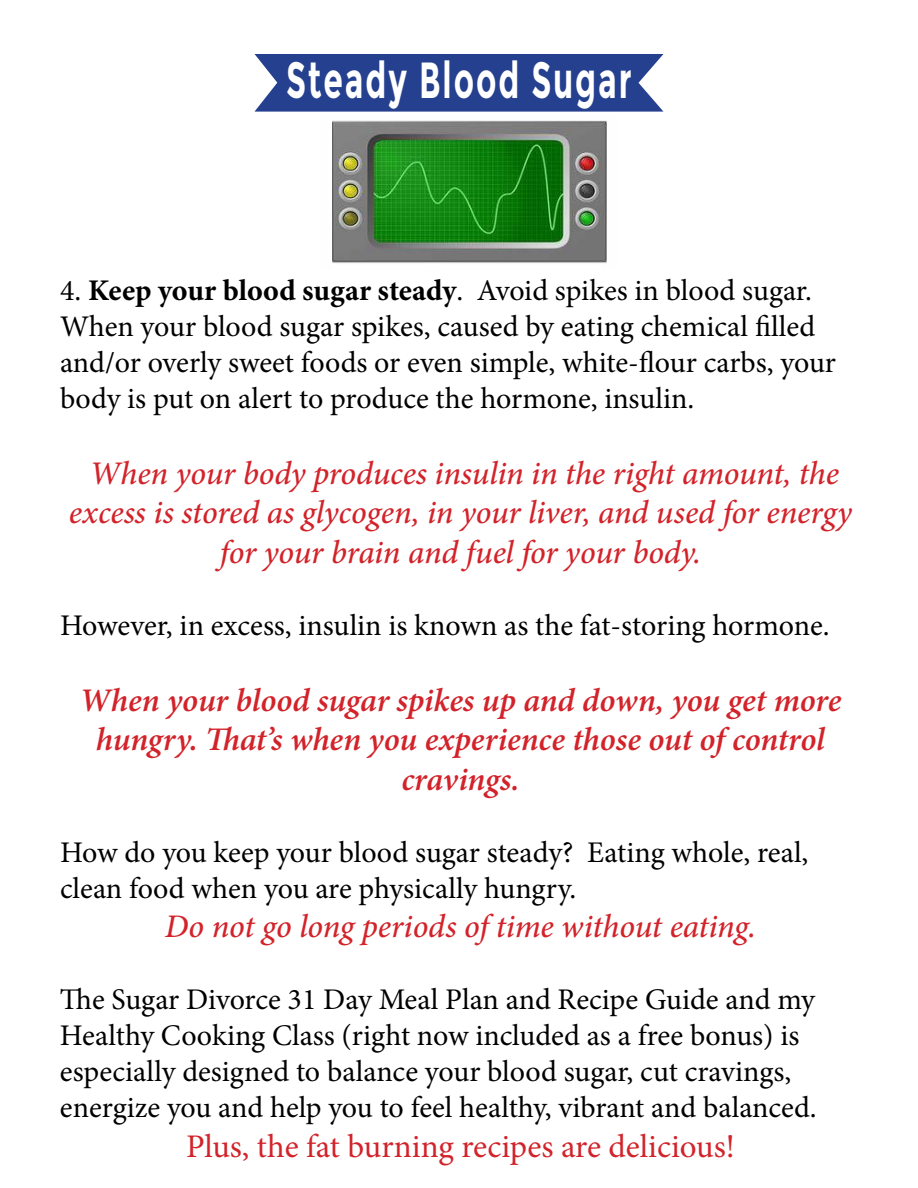
<style>
.page{position:relative;width:918px;height:1188px;background:#fff}
.page>*{position:absolute;margin:0;border:0;box-sizing:border-box;transform-origin:0 0}
.t1{font:700 50.7px "Montserrat";letter-spacing:.06em;color:#fff;scale:.62 1}
.t2{font:italic 500 33px/39.6px "Minion Pro";letter-spacing:-.005em;color:#d2232a;text-align:center}
.t3{font:italic 600 33px/39.6px "Minion Pro";letter-spacing:-.005em;color:#d2232a;text-align:center}
.t4{font:33px "Minion Pro";color:#d2232a}
.t5{font:30px/36px "Minion Pro";color:#000}
.s1{font-weight:700}
</style>
<div class="page">
<img style="left:332px;top:120px;width:275px;height:144px">
<svg style="left:255px;top:54px;width:408px;height:58px;background:#324b96"></svg>
<h1 class="t1" style="left:286px;top:50px;width:559px">Steady Blood Sugar</h1>
<p class="t5" style="left:60px;top:273px;width:778px">4. <span class="s1">Keep your blood sugar steady</span>. Avoid spikes in blood sugar.<br>When your blood sugar spikes, caused by eating chemical filled and/or overly sweet foods or even simple, white-flour carbs, your body is put on alert to produce the hormone, insulin.</p>
<p class="t2" style="left:69px;top:453px;width:785px">When your body produces insulin in the right amount, the excess is stored as glycogen, in your liver, and used for energy for your brain and fuel for your body.</p>
<p class="t5" style="left:60px;top:608px;width:771px">However, in excess, insulin is known as the fat-storing hormone.</p>
<p class="t3" style="left:80px;top:680px;width:763px">When your blood sugar spikes up and down, you get more hungry. That’s when you experience those out of control cravings.</p>
<p class="t5" style="left:60px;top:834px;width:750px">How do you keep your blood sugar steady? Eating whole, real, clean food when you are physically hungry.</p>
<p class="t2" style="left:165px;top:907px;width:593px">Do not go long periods of time without eating.</p>
<p class="t5" style="left:60px;top:982px;width:758px">The Sugar Divorce 31 Day Meal Plan and Recipe Guide and my Healthy Cooking Class (right now included as a free bonus) is especially designed to balance your blood sugar, cut cravings, energize you and help you to feel healthy, vibrant and balanced.</p>
<p class="t4" style="left:186px;top:1124px;width:550px">Plus, the fat burning recipes are delicious!</p>
</div>
